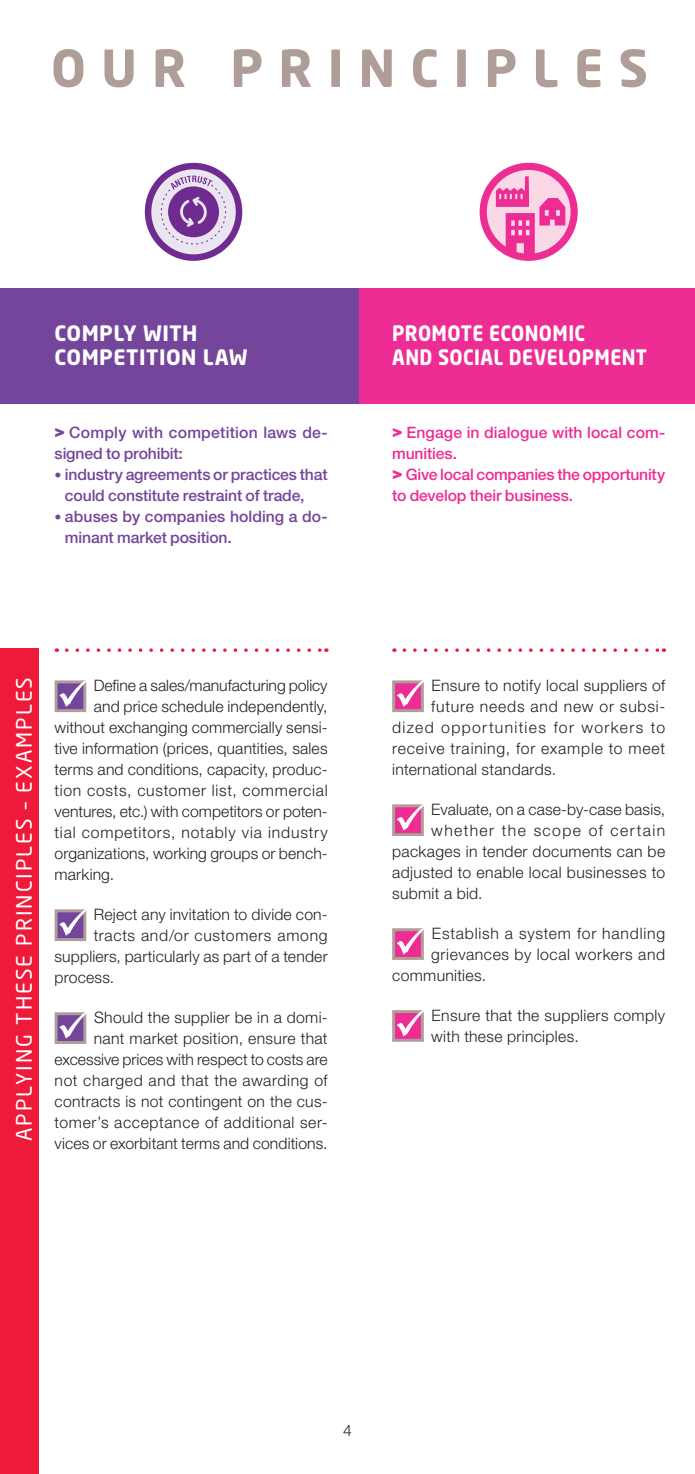
<style>
.page{position:relative;width:695px;height:1474px;background:#fff}
.page>*{position:absolute;margin:0;border:0;box-sizing:border-box;transform-origin:0 0}
.t1{font:700 50.4px "Neo Sans Pro";letter-spacing:.3em;color:#af9e97}
.t2{font:700 21px/24.5px "Neo Sans Pro";letter-spacing:.02em;color:#fff;scale:.9 1}
.t3{font:21px "Neo Sans Pro";letter-spacing:.1em;color:#fff}
.t4{font:700 21px/24.5px "Neo Sans Pro";letter-spacing:.02em;color:#fff}
.t5{font:300 15.75px/21px "Helvetica Neue LT Std";letter-spacing:.02em;color:#231f20;text-align:right}
.t6{font:500 15.75px/21px "Helvetica Neue LT Std";letter-spacing:-.005em;color:#74469b}
.t7{font:500 15.75px/21px "Helvetica Neue LT Std";letter-spacing:-.01em;color:#ed2d94}
.t8{font:300 15.75px "Helvetica Neue LT Std";letter-spacing:.05em;color:#231f20}
.t9{font:300 15.75px "Helvetica Neue LT Std";letter-spacing:.045em;color:#231f20}
.t10{font:500 15.75px/21px "Helvetica Neue LT Std";letter-spacing:.015em;color:#74469b}
.t11{font:300 15.75px "Helvetica Neue LT Std";letter-spacing:.055em;color:#231f20}
.t12{font:300 15.75px "Helvetica Neue LT Std";letter-spacing:-.005em;color:#231f20}
.t13{font:300 15.75px "Helvetica Neue LT Std";letter-spacing:.085em;color:#231f20}
.t14{font:300 15.75px "Helvetica Neue LT Std";letter-spacing:.04em;color:#231f20}
.t15{font:300 15.75px "Helvetica Neue LT Std";letter-spacing:.09em;color:#231f20}
.s1{font-weight:900;font-size:17.5px}
.s2{font-size:14px}
</style>
<div class="page">
<div style="left:0;top:288px;width:360px;height:115px;background:#74469b"></div>
<div style="left:360px;top:288px;width:334px;height:115px;background:#ed2d94"></div>
<div style="left:55px;top:680px;width:31px;height:32px;background:#74469b;border:3px solid #af9e97"></div>
<svg style="left:59px;top:680px;width:28px;height:26px"></svg>
<div style="left:55px;top:909px;width:31px;height:32px;background:#74469b;border:3px solid #af9e97"></div>
<svg style="left:59px;top:909px;width:28px;height:26px"></svg>
<div style="left:55px;top:1012px;width:31px;height:31px;background:#74469b;border:3px solid #af9e97"></div>
<svg style="left:59px;top:1012px;width:28px;height:26px"></svg>
<div style="left:392px;top:680px;width:32px;height:32px;background:#ed2d94;border:3px solid #af9e97"></div>
<svg style="left:396px;top:680px;width:28px;height:26px"></svg>
<div style="left:392px;top:804px;width:32px;height:32px;background:#ed2d94;border:3px solid #af9e97"></div>
<svg style="left:396px;top:804px;width:28px;height:26px"></svg>
<div style="left:392px;top:928px;width:32px;height:31px;background:#ed2d94;border:3px solid #af9e97"></div>
<svg style="left:396px;top:928px;width:28px;height:26px"></svg>
<div style="left:392px;top:1010px;width:32px;height:31px;background:#ed2d94;border:3px solid #af9e97"></div>
<svg style="left:396px;top:1010px;width:28px;height:26px"></svg>
<svg style="left:67px;top:648px;width:253px;height:4px"></svg>
<svg style="left:404px;top:648px;width:260px;height:4px"></svg>
<svg style="left:145px;top:163px;width:97px;height:98px;background:#a47bba"></svg>
<svg style="left:161px;top:175px;width:65px;height:69px;background:#b08dc3"></svg>
<svg style="left:483px;top:166px;width:91px;height:91px"></svg>
<div style="left:479px;top:163px;width:98px;height:98px;border:7px solid #ed2d94;border-radius:50%"></div>
<svg style="left:495px;top:176px;width:70px;height:78px;background:#f387bf"></svg>
<div style="left:0;top:648px;width:39px;height:825px;background:#ed1a3a"></div>
<h1 class="t1" style="left:51px;top:36px;width:598px">OUR PRINCIPLES</h1>
<h2 class="t4" style="left:55px;top:320px;width:194px">COMPLY WITH<br>COMPETITION LAW</h2>
<h2 class="t2" style="left:392px;top:320px;width:285px">PROMOTE ECONOMIC<br>AND SOCIAL DEVELOPMENT</h2>
<p class="t10" style="left:55px;top:421px;width:274px"><span class="s1">&gt;</span> Comply with competition laws de&shy;signed to prohibit:</p>
<p class="t6" style="left:65px;top:463px;width:264px;text-indent:-10px"><span class="s2">•</span> industry agreements or practices that could constitute restraint of trade,</p>
<p class="t6" style="left:65px;top:505px;width:262px;text-indent:-10px"><span class="s2">•</span> abuses by companies holding a do&shy;minant market position.</p>
<p class="t7" style="left:392px;top:421px;width:274px"><span class="s1">&gt;</span> Engage in dialogue with local com&shy;munities.<br><span class="s1">&gt;</span> Give local companies the opportunity to develop their business.</p>
<h2 class="t3" style="left:11px;top:1141px;width:465px;rotate:-90deg">APPLYING THESE PRINCIPLES – EXAMPLES</h2>
<p class="t12" style="left:94px;top:675px;width:235px">Define a sales/manufacturing policy</p>
<p class="t5" style="left:94px;top:695px;width:235px">and price schedule independently,</p>
<p class="t5" style="left:55px;top:716px;width:274px">without exchanging commercially sensi-</p>
<p class="t5" style="left:55px;top:737px;width:274px">tive information (prices, quantities, sales</p>
<p class="t5" style="left:55px;top:758px;width:274px">terms and conditions, capacity, produc-</p>
<p class="t9" style="left:55px;top:780px;width:274px">tion costs, customer list, commercial</p>
<p class="t5" style="left:55px;top:800px;width:274px">ventures, etc.) with competitors or poten-</p>
<p class="t11" style="left:55px;top:822px;width:274px">tial competitors, notably via industry</p>
<p class="t5" style="left:55px;top:842px;width:274px">organizations, working groups or bench-</p>
<p class="t5" style="left:55px;top:863px;width:61px">marking.</p>
<p class="t5" style="left:94px;top:903px;width:235px">Reject any invitation to divide con-</p>
<p class="t9" style="left:94px;top:925px;width:235px">tracts and/or customers among</p>
<p class="t5" style="left:55px;top:945px;width:274px">suppliers, particularly as part of a tender</p>
<p class="t5" style="left:55px;top:966px;width:61px">process.</p>
<p class="t5" style="left:55px;top:1006px;width:274px">Should the supplier be in a domi-<br>nant market position, ensure that excessive prices with respect to costs are not charged and that the awarding of contracts is not contingent on the cus&shy;tomer’s acceptance of additional ser&shy;vices or exorbitant terms and conditions.</p>
<p class="t5" style="left:431px;top:674px;width:235px">Ensure to notify local suppliers of</p>
<p class="t8" style="left:431px;top:696px;width:235px">future needs and new or subsi-</p>
<p class="t13" style="left:392px;top:717px;width:274px">dized opportunities for workers to</p>
<p class="t8" style="left:392px;top:738px;width:274px">receive training, for example to meet</p>
<p class="t5" style="left:392px;top:758px;width:165px">international standards.</p>
<p class="t5" style="left:431px;top:798px;width:235px">Evaluate, on a case-by-case basis,</p>
<p class="t15" style="left:431px;top:820px;width:235px">whether the scope of certain</p>
<p class="t5" style="left:392px;top:840px;width:274px">packages in tender documents can be</p>
<p class="t5" style="left:392px;top:861px;width:274px">adjusted to enable local businesses to</p>
<p class="t5" style="left:392px;top:882px;width:92px">submit a bid.</p>
<p class="t8" style="left:432px;top:923px;width:235px">Establish a system for handling</p>
<p class="t14" style="left:431px;top:944px;width:235px">grievances by local workers and</p>
<p class="t5" style="left:392px;top:964px;width:95px">communities.</p>
<p class="t5" style="left:431px;top:1004px;width:235px;text-align:left">Ensure that the suppliers comply with these principles.</p>
<p class="t5" style="left:343px;top:1419px;width:10px">4</p>
</div>
